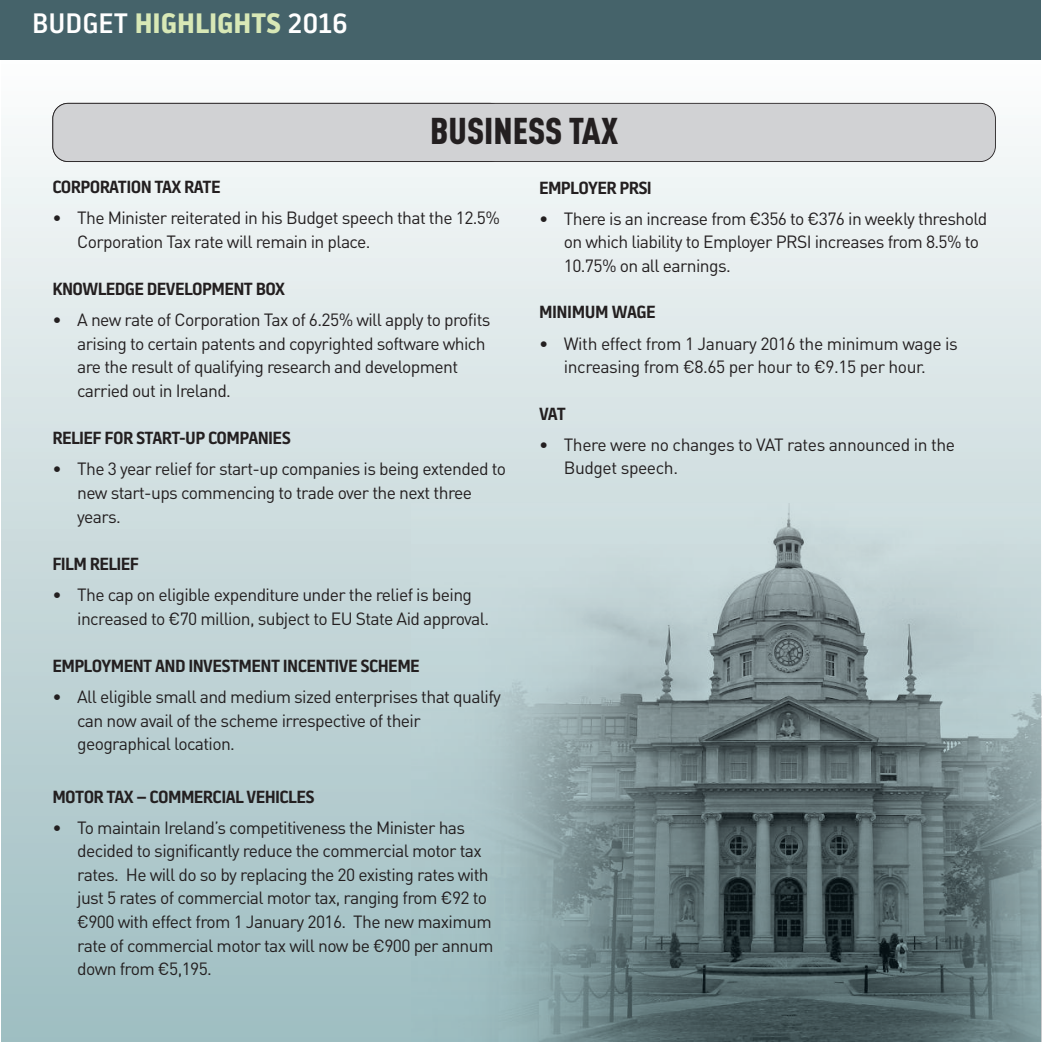
<style>
.page{position:relative;width:1042px;height:1042px;background:#fff}
.page>*{position:absolute;margin:0;border:0;box-sizing:border-box;transform-origin:0 0}
.t1{font:900 36.75px "DIN Cond";color:#231f20}
.t2{font:500 28px "Battersea";color:#fff}
.t3{font:17.5px/23.6px "DIN";letter-spacing:-.035em;color:#231f20}
.t4{font:600 17.5px "Battersea";letter-spacing:-.035em;color:#231f20}
.s1{font-weight:700;color:#d8e8b6}
</style>
<div class="page">
<div style="left:1px;top:58px;width:1039px;height:984px;background:linear-gradient(to bottom,#fbfcfb,#9cbcc0)"></div>
<div style="left:0;top:0;width:1040px;height:60px;background:#45636a"></div>
<img style="left:411px;top:504px;width:630px;height:538px">
<div style="left:53px;top:103px;width:942px;height:59px;background:#d1d2d4;border-radius:15px"></div>
<div style="left:52px;top:103px;width:944px;height:59px;border:2px solid #231f20;border-radius:16px"></div>
<h2 class="t2" style="left:32px;top:6px;width:317px">BUDGET <span class="s1">HIGHLIGHTS</span> 2016</h2>
<h1 class="t1" style="left:430px;top:108px;width:189px">BUSINESS TAX</h1>
<p class="t4" style="left:52px;top:176px;width:170px">CORPORATION TAX RATE</p>
<p class="t3" style="left:77px;top:206px;width:424px;text-indent:-25px">• The Minister reiterated in his Budget speech that the 12.5%<br>Corporation Tax rate will remain in place.</p>
<p class="t4" style="left:52px;top:278px;width:234px">KNOWLEDGE DEVELOPMENT BOX</p>
<p class="t3" style="left:77px;top:308px;width:415px;text-indent:-25px">• A new rate of Corporation Tax of 6.25% will apply to profits arising to certain patents and copyrighted software which are the result of qualifying research and development carried out in Ireland.</p>
<p class="t4" style="left:52px;top:427px;width:240px">RELIEF FOR START-UP COMPANIES</p>
<p class="t3" style="left:77px;top:457px;width:430px;text-indent:-25px">• The 3 year relief for start-up companies is being extended to new start-ups commencing to trade over the next three years.</p>
<p class="t4" style="left:52px;top:553px;width:88px">FILM RELIEF</p>
<p class="t3" style="left:77px;top:583px;width:413px;text-indent:-25px">• The cap on eligible expenditure under the relief is being increased to €70 million, subject to EU State Aid approval.</p>
<p class="t4" style="left:52px;top:655px;width:369px">EMPLOYMENT AND INVESTMENT INCENTIVE SCHEME</p>
<p class="t3" style="left:77px;top:685px;width:425px;text-indent:-25px">• All eligible small and medium sized enterprises that qualify can now avail of the scheme irrespective of their geographical location.</p>
<p class="t4" style="left:52px;top:785px;width:264px">MOTOR TAX – COMMERCIAL VEHICLES</p>
<p class="t3" style="left:77px;top:816px;width:418px;text-indent:-25px">• To maintain Ireland’s competitiveness the Minister has decided to significantly reduce the commercial motor tax rates. He will do so by replacing the 20 existing rates with just 5 rates of commercial motor tax, ranging from €92 to €900 with effect from 1 January 2016. The new maximum rate of commercial motor tax will now be €900 per annum down from €5,195.</p>
<p class="t4" style="left:539px;top:177px;width:114px">EMPLOYER PRSI</p>
<p class="t3" style="left:564px;top:207px;width:425px;text-indent:-25px">• There is an increase from €356 to €376 in weekly threshold on which liability to Employer PRSI increases from 8.5% to<br>10.75% on all earnings.</p>
<p class="t4" style="left:539px;top:302px;width:118px">MINIMUM WAGE</p>
<p class="t3" style="left:539px;top:332px;width:420px;text-align:center">• With effect from 1 January 2016 the minimum wage is increasing from €8.65 per hour to €9.15 per hour.</p>
<p class="t4" style="left:539px;top:403px;width:28px">VAT</p>
<p class="t3" style="left:564px;top:433px;width:393px;text-indent:-25px">• There were no changes to VAT rates announced in the<br>Budget speech.</p>
</div>
